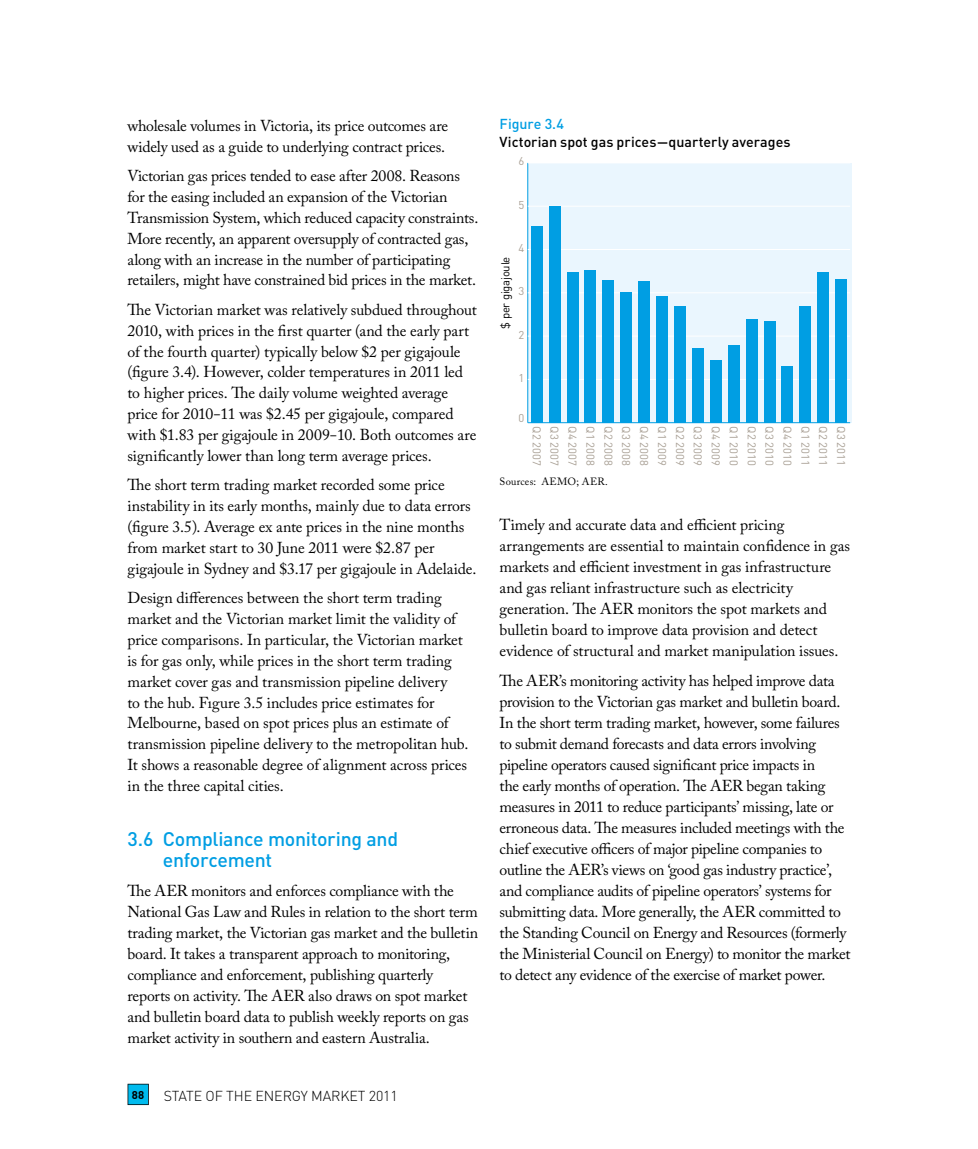
<style>
.page{position:relative;width:978px;height:1149px;background:#fff}
.page>*{position:absolute;margin:0;border:0;box-sizing:border-box;transform-origin:0 0}
.t1{font:500 19.5px/21px "DIN";letter-spacing:-.015em;color:#009ee3}
.t2{font:15.75px/20.9px "Adobe Caslon Pro";letter-spacing:-.01em;color:#000}
.t3{font:500 14.25px "DIN";color:#000}
.t4{font:300 14.25px "DIN";letter-spacing:-.01em;color:#000}
.t5{font:500 14.25px "DIN";color:#009ee3}
.t6{font:11.4px "DIN";letter-spacing:-.02em;color:#000}
.t7{font:11.25px "DIN";color:#a9a095}
.t8{font:700 11.25px "DIN";color:#000}
.t9{font:10.5px "Adobe Caslon Pro";letter-spacing:.025em;color:#000}
.s1{font-family:"Times"}
</style>
<div class="page">
<div style="left:528px;top:163px;width:324px;height:259px;background:#eaf6fe"></div>
<hr style="left:528px;top:422px;width:322px;height:1px;background:#009ee3">
<hr style="left:527px;top:163px;width:1px;height:259px;background:#009ee3">
<hr style="left:528px;top:379px;width:322px;height:1px;background:#fff">
<hr style="left:528px;top:335px;width:322px;height:1px;background:#fff">
<hr style="left:528px;top:292px;width:322px;height:1px;background:#fff">
<hr style="left:528px;top:249px;width:322px;height:1px;background:#fff">
<hr style="left:528px;top:206px;width:322px;height:1px;background:#fff">
<div style="left:531px;top:226px;width:11px;height:196px;background:#009ee3"></div>
<div style="left:549px;top:206px;width:11px;height:216px;background:#009ee3"></div>
<div style="left:567px;top:272px;width:11px;height:150px;background:#009ee3"></div>
<div style="left:585px;top:270px;width:11px;height:152px;background:#009ee3"></div>
<div style="left:603px;top:280px;width:11px;height:142px;background:#009ee3"></div>
<div style="left:621px;top:292px;width:11px;height:130px;background:#009ee3"></div>
<div style="left:638px;top:281px;width:12px;height:141px;background:#009ee3"></div>
<div style="left:656px;top:296px;width:12px;height:126px;background:#009ee3"></div>
<div style="left:674px;top:306px;width:12px;height:116px;background:#009ee3"></div>
<div style="left:692px;top:348px;width:12px;height:74px;background:#009ee3"></div>
<div style="left:710px;top:360px;width:12px;height:62px;background:#009ee3"></div>
<div style="left:728px;top:344px;width:11px;height:78px;background:#009ee3"></div>
<div style="left:746px;top:319px;width:11px;height:103px;background:#009ee3"></div>
<div style="left:764px;top:321px;width:11px;height:101px;background:#009ee3"></div>
<div style="left:782px;top:366px;width:11px;height:56px;background:#009ee3"></div>
<div style="left:800px;top:306px;width:11px;height:116px;background:#009ee3"></div>
<div style="left:818px;top:272px;width:11px;height:150px;background:#009ee3"></div>
<div style="left:835px;top:279px;width:12px;height:143px;background:#009ee3"></div>
<svg style="left:128px;top:1083px;width:21px;height:21px"></svg>
<div style="left:128px;top:1084px;width:20px;height:19px;background:#0be"></div>
<p class="t2" style="left:128px;top:115px;width:322px">wholesale volumes in Victoria, its price outcomes are widely used as a guide to underlying contract prices.</p>
<p class="t2" style="left:128px;top:165px;width:352px">Victorian gas prices tended to ease after 2008. Reasons for the easing included an expansion of the Victorian Transmission System, which reduced capacity constraints.<br>More recently, an apparent oversupply of contracted gas, along with an increase in the number of participating retailers, might have constrained bid prices in the market.</p>
<p class="t2" style="left:128px;top:299px;width:351px">The Victorian market was relatively subdued throughout 2010, with prices in the first quarter (and the early part of the fourth quarter) typically below <span class="s1">$</span>2 per gigajoule (figure 3.4). However, colder temperatures in 2011 led to higher prices. The daily volume weighted average price for 2010–11 was <span class="s1">$</span>2.45 per gigajoule, compared with <span class="s1">$</span>1.83 per gigajoule in 2009–10. Both outcomes are significantly lower than long term average prices.</p>
<p class="t2" style="left:128px;top:474px;width:350px">The short term trading market recorded some price instability in its early months, mainly due to data errors (figure 3.5). Average ex ante prices in the nine months from market start to 30 June 2011 were <span class="s1">$</span>2.87 per gigajoule in Sydney and <span class="s1">$</span>3.17 per gigajoule in Adelaide.</p>
<p class="t2" style="left:128px;top:587px;width:342px">Design differences between the short term trading market and the Victorian market limit the validity of price comparisons. In particular, the Victorian market is for gas only, while prices in the short term trading market cover gas and transmission pipeline delivery<br>to the hub. Fıgure 3.5 includes price estimates for Melbourne, based on spot prices plus an estimate of transmission pipeline delivery to the metropolitan hub.<br>It shows a reasonable degree of alignment across prices in the three capital cities.</p>
<p class="t1" style="left:163px;top:827px;width:237px;text-indent:-35px">3.6 Compliance monitoring and enforcement</p>
<p class="t2" style="left:128px;top:880px;width:352px">The AER monitors and enforces compliance with the National Gas Law and Rules in relation to the short term trading market, the Victorian gas market and the bulletin board. It takes a transparent approach to monitoring, compliance and enforcement, publishing quarterly reports on activity. The AER also draws on spot market and bulletin board data to publish weekly reports on gas market activity in southern and eastern Australia.</p>
<p class="t8" style="left:132px;top:1087px;width:14px">88</p>
<p class="t4" style="left:164px;top:1086px;width:236px">STATE OF THE ENERGY MARKET 2011</p>
<p class="t5" style="left:500px;top:115px;width:66px">Figure 3.4</p>
<p class="t3" style="left:500px;top:133px;width:292px">Victorian spot gas prices—quarterly averages</p>
<p class="t7" style="left:518px;top:154px;width:7px">6</p>
<p class="t7" style="left:518px;top:198px;width:7px">5</p>
<p class="t7" style="left:518px;top:241px;width:7px">4</p>
<p class="t6" style="left:498px;top:328px;width:73px;rotate:-90deg">$ per gigajoule</p>
<p class="t7" style="left:518px;top:284px;width:7px">3</p>
<p class="t7" style="left:518px;top:327px;width:7px">2</p>
<p class="t7" style="left:518px;top:371px;width:7px">1</p>
<p class="t7" style="left:518px;top:411px;width:7px">0</p>
<p class="t7" style="left:544px;top:426px;width:41px;rotate:90deg">Q2 2007</p>
<p class="t7" style="left:562px;top:426px;width:41px;rotate:90deg">Q3 2007</p>
<p class="t7" style="left:580px;top:426px;width:41px;rotate:90deg">Q4 2007</p>
<p class="t7" style="left:598px;top:426px;width:41px;rotate:90deg">Q1 2008</p>
<p class="t7" style="left:615px;top:426px;width:41px;rotate:90deg">Q2 2008</p>
<p class="t7" style="left:633px;top:426px;width:41px;rotate:90deg">Q3 2008</p>
<p class="t7" style="left:651px;top:426px;width:41px;rotate:90deg">Q4 2008</p>
<p class="t7" style="left:669px;top:426px;width:41px;rotate:90deg">Q1 2009</p>
<p class="t7" style="left:687px;top:426px;width:41px;rotate:90deg">Q2 2009</p>
<p class="t7" style="left:705px;top:426px;width:41px;rotate:90deg">Q3 2009</p>
<p class="t7" style="left:723px;top:426px;width:41px;rotate:90deg">Q4 2009</p>
<p class="t7" style="left:741px;top:426px;width:41px;rotate:90deg">Q1 2010</p>
<p class="t7" style="left:759px;top:426px;width:41px;rotate:90deg">Q2 2010</p>
<p class="t7" style="left:777px;top:426px;width:41px;rotate:90deg">Q3 2010</p>
<p class="t7" style="left:795px;top:426px;width:41px;rotate:90deg">Q4 2010</p>
<p class="t7" style="left:812px;top:426px;width:41px;rotate:90deg">Q1 2011</p>
<p class="t7" style="left:830px;top:426px;width:41px;rotate:90deg">Q2 2011</p>
<p class="t7" style="left:848px;top:426px;width:41px;rotate:90deg">Q3 2011</p>
<p class="t9" style="left:500px;top:475px;width:110px">Sources: AEMO; AER.</p>
<p class="t2" style="left:500px;top:514px;width:352px">Timely and accurate data and efficient pricing arrangements are essential to maintain confidence in gas markets and efficient investment in gas infrastructure and gas reliant infrastructure such as electricity generation. The AER monitors the spot markets and bulletin board to improve data provision and detect evidence of structural and market manipulation issues.</p>
<p class="t2" style="left:500px;top:669px;width:352px">The AER’s monitoring activity has helped improve data provision to the Victorian gas market and bulletin board.<br>In the short term trading market, however, some failures to submit demand forecasts and data errors involving pipeline operators caused significant price impacts in<br>the early months of operation. The AER began taking measures in 2011 to reduce participants’ missing, late or erroneous data. The measures included meetings with the chief executive officers of major pipeline companies to outline the AER’s views on ‘good gas industry practice’, and compliance audits of pipeline operators’ systems for submitting data. More generally, the AER committed to the Standing Council on Energy and Resources (formerly the Ministerial Council on Energy) to monitor the market to detect any evidence of the exercise of market power.</p>
</div>
